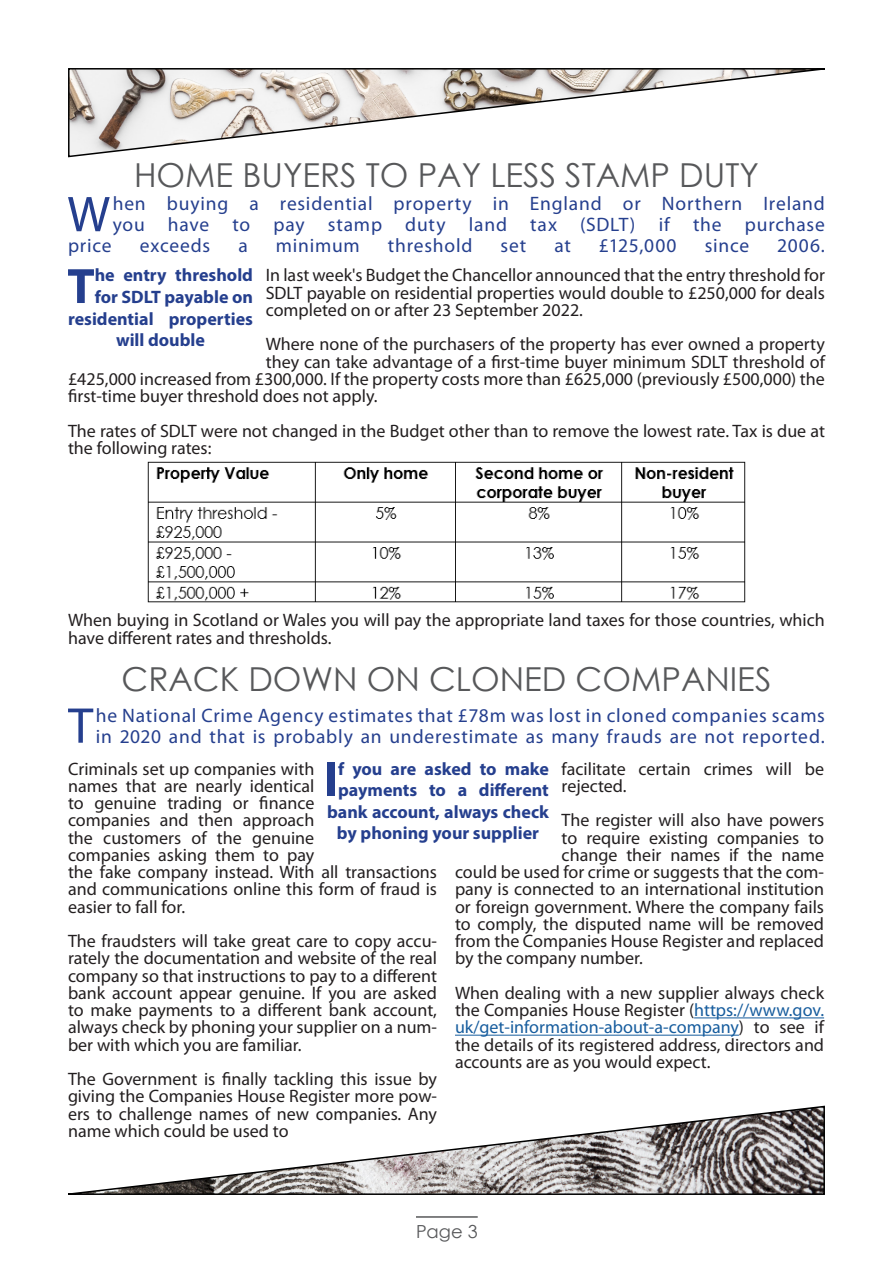
<style>
.page{position:relative;width:893px;height:1263px;background:#fff}
.page>*{position:absolute;margin:0;border:0;box-sizing:border-box;transform-origin:0 0}
.t1{font:50.7px "Myriad Pro";color:#253f8e}
.t2{font:700 50.1px "Myriad Pro";color:#253f8e}
.t3{font:33px "Century Gothic";color:#57585a}
.t4{font:19.5px/21px "Myriad Pro";letter-spacing:.04em;color:#253f8e}
.t5{font:18px/17.2px "Myriad Pro";color:#231f20}
.t6{font:700 18px "Myriad Pro";color:#253f8e}
.t7{font:18px "Century Gothic";color:#57585a}
.s1{color:#175d9e}
</style>
<div class="page">
<hr style="left:416px;top:1216px;width:62px;height:2px;background:#57585a">
<svg style="left:68px;top:68px;width:757px;height:90px"></svg>
<hr style="left:694px;top:1017px;width:130px;height:1px;background:#175d9e">
<hr style="left:455px;top:1035px;width:284px;height:1px;background:#175d9e">
<svg style="left:68px;top:1105px;width:757px;height:90px"></svg>
<img style="left:147px;top:461px;width:599px;height:142px">
<p class="t3" style="left:134px;top:152px;width:626px">HOME BUYERS TO PAY LESS STAMP DUTY</p>
<p class="t1" style="left:67px;top:183px;width:44px">W</p>
<p class="t4" style="left:113px;top:193px;width:714px">hen buying a residential property in England or Northern Ireland you have to pay stamp duty land tax (SDLT) if the purchase</p>
<p class="t4" style="left:68px;top:235px;width:45px">price</p>
<p class="t4" style="left:140px;top:235px;width:72px">exceeds</p>
<p class="t4" style="left:238px;top:235px;width:11px">a</p>
<p class="t4" style="left:276px;top:235px;width:86px">minimum</p>
<p class="t4" style="left:388px;top:235px;width:86px">threshold</p>
<p class="t4" style="left:501px;top:235px;width:27px">set</p>
<p class="t4" style="left:554px;top:235px;width:18px">at</p>
<p class="t4" style="left:599px;top:235px;width:79px">£125,000</p>
<p class="t4" style="left:705px;top:235px;width:46px">since</p>
<p class="t4" style="left:777px;top:235px;width:49px">2006.</p>
<p class="t2" style="left:67px;top:253px;width:29px">T</p>
<p class="t6" style="left:95px;top:264px;width:160px">he entry threshold</p>
<p class="t5" style="left:266px;top:266px;width:561px;text-align:justify">In last week's Budget the Chancellor announced that the entry threshold for SDLT payable on residential properties would double to £250,000 for deals completed on or after 23 September 2022.</p>
<p class="t5" style="left:266px;top:335px;width:561px">Where none of the purchasers of the property has ever owned a property</p>
<p class="t5" style="left:266px;top:353px;width:561px">they can take advantage of a first-time buyer minimum SDLT threshold of</p>
<p class="t5" style="left:68px;top:370px;width:758px">£425,000 increased from £300,000. If the property costs more than £625,000 (previously £500,000) the</p>
<p class="t5" style="left:68px;top:387px;width:311px">first-time buyer threshold does not apply.</p>
<p class="t5" style="left:68px;top:422px;width:758px">The rates of SDLT were not changed in the Budget other than to remove the lowest rate. Tax is due at the following rates:</p>
<p class="t6" style="left:95px;top:285px;width:160px">for SDLT payable on</p>
<p class="t6" style="left:68px;top:307px;width:186px">residential properties</p>
<p class="t6" style="left:116px;top:328px;width:90px">will double</p>
<p class="t5" style="left:68px;top:611px;width:758px">When buying in Scotland or Wales you will pay the appropriate land taxes for those countries, which have different rates and thresholds.</p>
<p class="t3" style="left:122px;top:656px;width:651px">CRACK DOWN ON CLONED COMPANIES</p>
<p class="t1" style="left:68px;top:694px;width:27px">T</p>
<p class="t4" style="left:96px;top:704px;width:731px">he National Crime Agency estimates that £78m was lost in cloned companies scams in 2020 and that is probably an underestimate as many frauds are not reported.</p>
<p class="t2" style="left:324px;top:747px;width:16px">I</p>
<p class="t6" style="left:338px;top:757px;width:212px">f you are asked to make</p>
<p class="t5" style="left:562px;top:760px;width:264px">facilitate certain crimes will be rejected.</p>
<p class="t5" style="left:562px;top:811px;width:264px">The register will also have powers</p>
<p class="t5" style="left:562px;top:829px;width:264px">to require existing companies to</p>
<p class="t5" style="left:562px;top:846px;width:264px">change their names if the name</p>
<p class="t5" style="left:455px;top:863px;width:371px">could be used for crime or suggests that the com-</p>
<p class="t5" style="left:455px;top:880px;width:371px">pany is connected to an international institution</p>
<p class="t5" style="left:455px;top:898px;width:371px">or foreign government. Where the company fails</p>
<p class="t5" style="left:455px;top:915px;width:371px">to comply, the disputed name will be removed</p>
<p class="t5" style="left:455px;top:932px;width:371px">from the Companies House Register and replaced</p>
<p class="t5" style="left:455px;top:949px;width:189px">by the company number.</p>
<p class="t5" style="left:455px;top:984px;width:371px;text-align:justify">When dealing with a new supplier always check the Companies House Register (<span class="s1">https://www.gov. uk/get-information-about-a-company</span>) to see if the details of its registered address, directors and accounts are as you would expect.</p>
<p class="t5" style="left:68px;top:760px;width:370px">Criminals set up companies with<br>names that are nearly identical<br>to genuine trading or finance<br>companies and then approach<br>the customers of the genuine<br>companies asking them to pay<br>the fake company instead. With all transactions and communications online this form of fraud is easier to fall for.</p>
<p class="t5" style="left:68px;top:932px;width:371px;text-align:justify">The fraudsters will take great care to copy accu&shy;rately the documentation and website of the real company so that instructions to pay to a different bank account appear genuine. If you are asked to make payments to a different bank account, always check by phoning your supplier on a num&shy;ber with which you are familiar.</p>
<p class="t5" style="left:68px;top:1070px;width:371px;text-align:justify">The Government is finally tackling this issue by giving the Companies House Register more pow&shy;ers to challenge names of new companies. Any name which could be used to</p>
<p class="t6" style="left:338px;top:778px;width:212px">payments to a different</p>
<p class="t6" style="left:327px;top:800px;width:223px">bank account, always check</p>
<p class="t6" style="left:337px;top:821px;width:204px">by phoning your supplier</p>
<p class="t7" style="left:416px;top:1218px;width:63px">Page 3</p>
</div>
